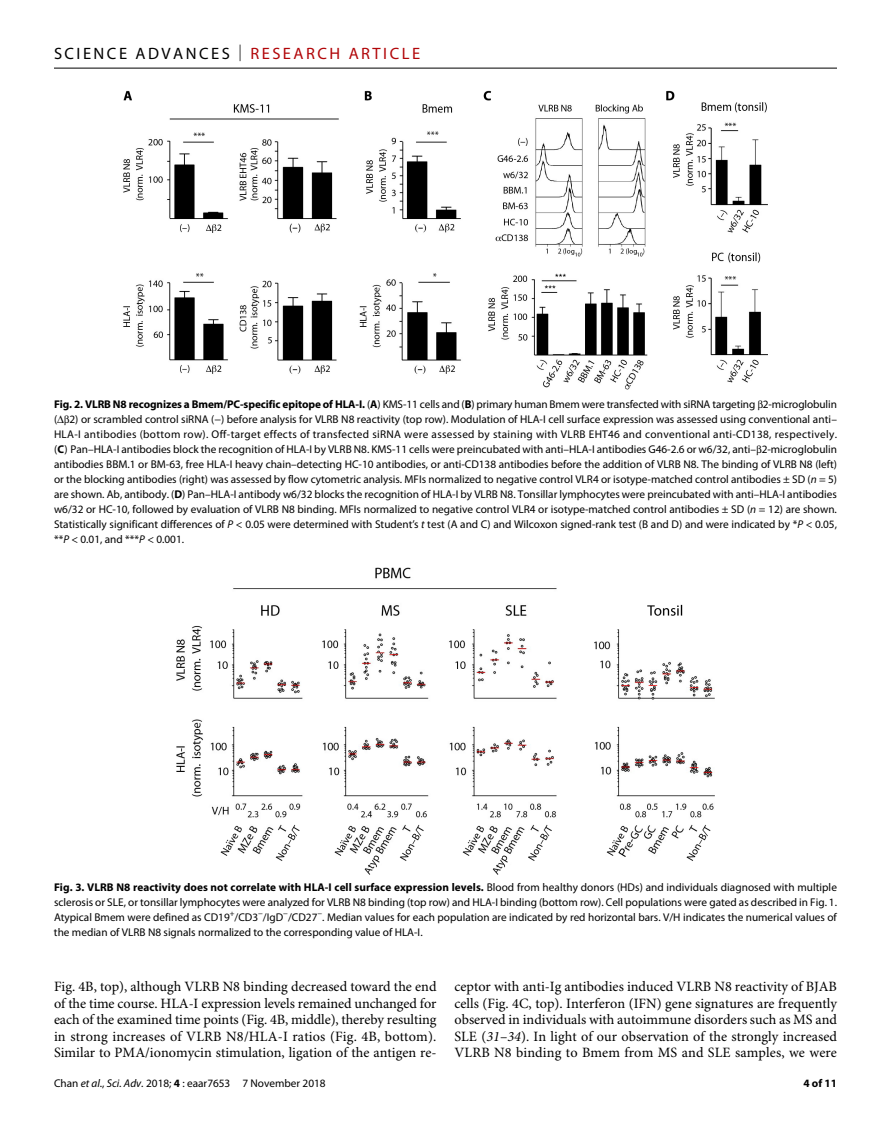
<style>
.page{position:relative;width:891px;height:1134px;background:#fff}
.page>*{position:absolute;margin:0;border:0;box-sizing:border-box;transform-origin:0 0}
.t1{font:16.5px "Myriad Pro";letter-spacing:.15em;color:#000}
.t2{font:14.25px/16.5px "Minion Pro";color:#000;text-align:justify}
.t3{font:11.25px/15px "Myriad Pro";color:#000;text-align:justify}
.t4{font:700 11.25px "Myriad Pro";color:#000}
.s1{font-weight:300}
.s2{color:#b10508}
.s3{font-weight:700}
.s4{font-style:italic}
</style>
<div class="page">
<hr style="left:54px;top:68px;width:783px;height:1px;background:#000">
<img style="left:123px;top:90px;width:645px;height:300px">
<img style="left:176px;top:567px;width:539px;height:308px">
<h1 class="t1" style="left:54px;top:40px;width:368px">SCIENCE ADVANCES <span class="s1">|</span> <span class="s2">RESEARCH ARTICLE</span></h1>
<p class="t3" style="left:54px;top:397px;width:785px"><span class="s3">Fig. 2. VLRB N8 recognizes a Bmem/PC-specific epitope of HLA-I.</span> (<span class="s3">A</span>) KMS-11 cells and (<span class="s3">B</span>) primary human Bmem were transfected with siRNA targeting 2-microglobulin ( 2) or scrambled control siRNA (−) before analysis for VLRB N8 reactivity (top row). Modulation of HLA-I cell surface expression was assessed using conventional anti– HLA-I antibodies (bottom row). Off-target effects of transfected siRNA were assessed by staining with VLRB EHT46 and conventional anti-CD138, respectively. (<span class="s3">C</span>) Pan–HLA-I antibodies block the recognition of HLA-I by VLRB N8. KMS-11 cells were preincubated with anti–HLA-I antibodies G46-2.6 or w6/32, anti– 2-microglobulin antibodies BBM.1 or BM-63, free HLA-I heavy chain–detecting HC-10 antibodies, or anti-CD138 antibodies before the addition of VLRB N8. The binding of VLRB N8 (left) or the blocking antibodies (right) was assessed by flow cytometric analysis. MFIs normalized to negative control VLR4 or isotype-matched control antibodies ± SD (<span class="s4">n</span> = 5) are shown. Ab, antibody. (<span class="s3">D</span>) Pan–HLA-I antibody w6/32 blocks the recognition of HLA-I by VLRB N8. Tonsillar lymphocytes were preincubated with anti–HLA-I antibodies w6/32 or HC-10, followed by evaluation of VLRB N8 binding. MFIs normalized to negative control VLR4 or isotype-matched control antibodies ± SD (<span class="s4">n</span> = 12) are shown.<br>Statistically significant differences of <span class="s4">P</span> &lt; 0.05 were determined with Student’s <span class="s4">t</span> test (A and C) and Wilcoxon signed-rank test (B and D) and were indicated by *<span class="s4">P</span> &lt; 0.05, **<span class="s4">P</span> &lt; 0.01, and ***<span class="s4">P</span> &lt; 0.001.</p>
<p class="t3" style="left:54px;top:880px;width:785px"><span class="s3">Fig. 3. VLRB N8 reactivity does not correlate with HLA-I cell surface expression levels.</span> Blood from healthy donors (HDs) and individuals diagnosed with multiple sclerosis or SLE, or tonsillar lymphocytes were analyzed for VLRB N8 binding (top row) and HLA-I binding (bottom row). Cell populations were gated as described in Fig. 1.<br>Atypical Bmem were defined as CD19<sup>+</sup>/CD3<sup>−</sup>/IgD<sup>−</sup>/CD27<sup>−</sup>. Median values for each population are indicated by red horizontal bars. V/H indicates the numerical values of the median of VLRB N8 signals normalized to the corresponding value of HLA-I.</p>
<p class="t2" style="left:54px;top:980px;width:384px">Fig. 4B, top), although VLRB N8 binding decreased toward the end of the time course. HLA-I expression levels remained unchanged for each of the examined time points (Fig. 4B, middle), thereby resulting in strong increases of VLRB N8/HLA-I ratios (Fig. 4B, bottom).<br>Similar to PMA/ionomycin stimulation, ligation of the antigen re-</p>
<p class="t2" style="left:454px;top:980px;width:384px">ceptor with anti-Ig antibodies induced VLRB N8 reactivity of BJAB cells (Fig. 4C, top). Interferon (IFN) gene signatures are frequently observed in individuals with autoimmune disorders such as MS and SLE (<span class="s4">31</span>–<span class="s4">34</span>). In light of our observation of the strongly increased VLRB N8 binding to Bmem from MS and SLE samples, we were</p>
<p class="t3" style="left:54px;top:1076px;width:273px">Chan <span class="s4">et al</span>., <span class="s4">Sci. Adv.</span> 2018; <span class="s3">4</span> : eaar7653 7 November 2018</p>
<p class="t4" style="left:803px;top:1074px;width:35px">4 of 11</p>
</div>
